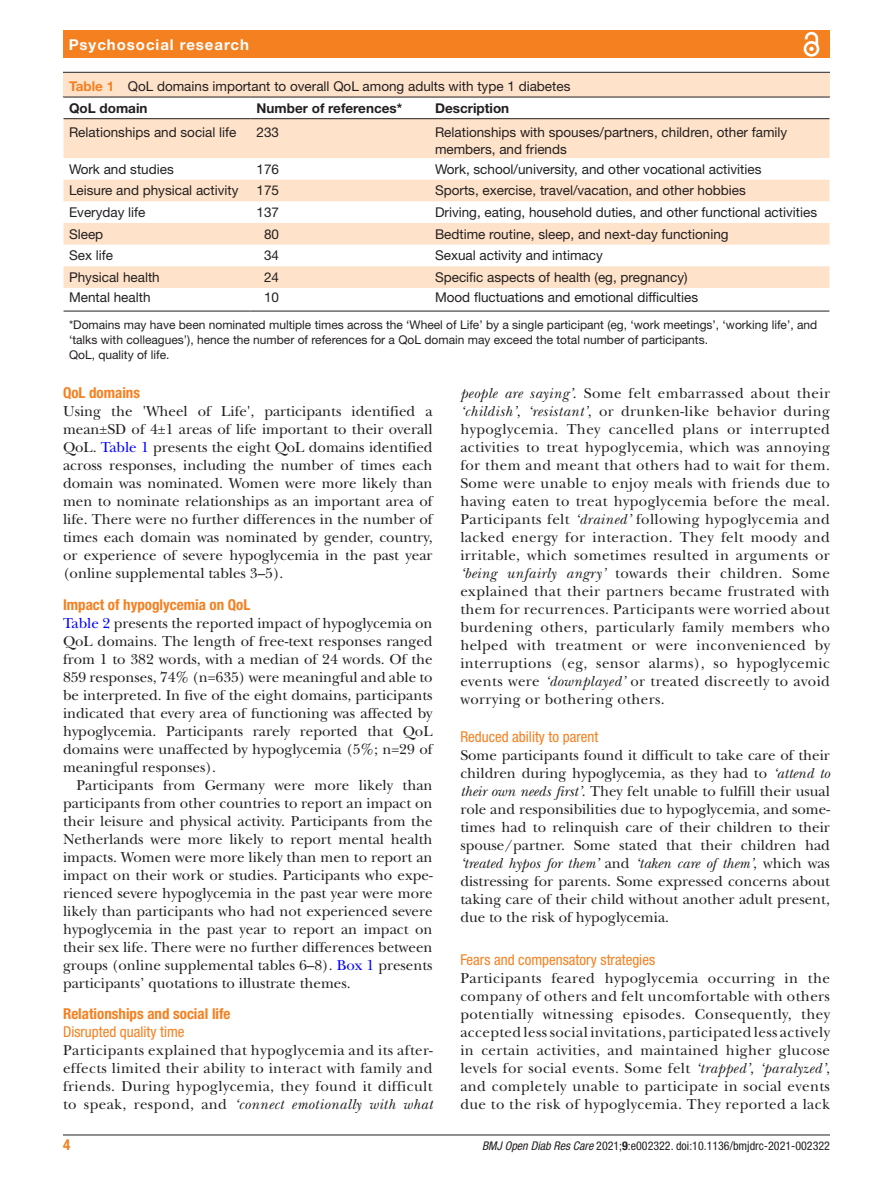
<style>
.page{position:relative;width:893px;height:1191px;background:#fff}
.page>*{position:absolute;margin:0;border:0;box-sizing:border-box;transform-origin:0 0}
.t1{font:15px/18px "New Baskerville";color:#231f20;text-align:justify}
.t2{font:condensed 15px "Helvetica Neue LT Std";color:#f58020}
.t3{font:700 condensed 15px "Helvetica Neue LT Std";color:#f58020}
.t4{font:700 15px "Helvetica Neue LT Std";letter-spacing:.065em;color:#fff}
.t5{font:13.5px/22px "Helvetica Neue LT Std";color:#231f20}
.t6{font:700 13.5px "Helvetica Neue LT Std";color:#231f20}
.t7{font:12px/15px "Helvetica Neue LT Std";color:#231f20}
.t8{font:condensed 12px "Helvetica Neue LT Std";color:#231f20}
.s1{font-weight:700;color:#f58020}
.s2{font-weight:700}
.s3{color:#00f}
.s4{font-style:italic}
</style>
<div class="page">
<hr style="left:63px;top:1134px;width:767px;height:1px;background:#231f20">
<div style="left:63px;top:31px;width:767px;height:27px;background:#f58020"></div>
<svg style="left:803px;top:31px;width:17px;height:26px"></svg>
<div style="left:63px;top:73px;width:767px;height:286px;background:#fee2c9"></div>
<hr style="left:63px;top:72px;width:767px;height:1px;background:#231f20">
<svg style="left:64px;top:98px;width:766px;height:261px;fill:#fff"></svg>
<hr style="left:63px;top:97px;width:187px;height:1px;background:#231f20">
<hr style="left:63px;top:118px;width:188px;height:1px;background:#231f20">
<hr style="left:250px;top:97px;width:179px;height:1px;background:#231f20">
<hr style="left:250px;top:118px;width:179px;height:1px;background:#231f20">
<hr style="left:429px;top:97px;width:401px;height:1px;background:#231f20">
<hr style="left:429px;top:118px;width:401px;height:1px;background:#231f20">
<hr style="left:250px;top:311px;width:179px;height:1px;background:#231f20">
<hr style="left:63px;top:311px;width:188px;height:1px;background:#231f20">
<hr style="left:429px;top:311px;width:401px;height:1px;background:#231f20">
<svg style="left:63px;top:97px;width:1px;height:22px"></svg>
<hr style="left:63px;top:119px;width:1px;height:39px;background:#fff">
<svg style="left:63px;top:158px;width:1px;height:153px"></svg>
<hr style="left:63px;top:311px;width:1px;height:48px;background:#fff">
<hr style="left:69px;top:343px;width:761px;height:1px;background:#fff">
<hr style="left:69px;top:358px;width:761px;height:1px;background:#fff">
<p class="t4" style="left:69px;top:35px;width:182px">Psychosocial research</p>
<p class="t5" style="left:69px;top:75px;width:503px"><span class="s1">Table 1</span> QoL domains important to overall QoL among adults with type 1 diabetes<br><span class="s2">QoL domain</span></p>
<p class="t6" style="left:257px;top:99px;width:147px">Number of references*</p>
<p class="t6" style="left:435px;top:99px;width:76px">Description</p>
<p class="t5" style="left:69px;top:121px;width:169px">Relationships and social life</p>
<p class="t5" style="left:257px;top:121px;width:24px">233</p>
<p class="t5" style="left:435px;top:124px;width:354px;line-height:16.2px">Relationships with spouses/partners, children, other family members, and friends</p>
<p class="t5" style="left:69px;top:158px;width:106px">Work and studies</p>
<p class="t5" style="left:257px;top:158px;width:24px">176</p>
<p class="t5" style="left:435px;top:158px;width:328px">Work, school/university, and other vocational activities</p>
<p class="t5" style="left:69px;top:179px;width:171px">Leisure and physical activity</p>
<p class="t5" style="left:257px;top:179px;width:24px">175</p>
<p class="t5" style="left:435px;top:179px;width:312px">Sports, exercise, travel/vacation, and other hobbies</p>
<p class="t5" style="left:69px;top:201px;width:78px">Everyday life</p>
<p class="t5" style="left:257px;top:201px;width:24px">137</p>
<p class="t5" style="left:435px;top:201px;width:384px">Driving, eating, household duties, and other functional activities</p>
<p class="t5" style="left:69px;top:223px;width:36px">Sleep</p>
<p class="t5" style="left:264px;top:223px;width:17px">80</p>
<p class="t5" style="left:435px;top:223px;width:295px">Bedtime routine, sleep, and next-day functioning</p>
<p class="t5" style="left:69px;top:244px;width:45px">Sex life</p>
<p class="t5" style="left:264px;top:244px;width:17px">34</p>
<p class="t5" style="left:435px;top:244px;width:169px">Sexual activity and intimacy</p>
<p class="t5" style="left:69px;top:266px;width:92px">Physical health</p>
<p class="t5" style="left:264px;top:266px;width:17px">24</p>
<p class="t5" style="left:435px;top:266px;width:254px">Specific aspects of health (eg, pregnancy)</p>
<p class="t5" style="left:69px;top:286px;width:83px">Mental health</p>
<p class="t5" style="left:264px;top:286px;width:17px">10</p>
<p class="t5" style="left:435px;top:286px;width:265px">Mood fluctuations and emotional difficulties</p>
<p class="t7" style="left:69px;top:317px;width:750px">*Domains may have been nominated multiple times across the ‘Wheel of Life’ by a single participant (eg, ‘work meetings’, ‘working life’, and ‘talks with colleagues’), hence the number of references for a QoL domain may exceed the total number of participants.<br>QoL, quality of life.</p>
<p class="t3" style="left:63px;top:384px;width:79px">QoL domains</p>
<p class="t1" style="left:63px;top:402px;width:371px">Using the 'Wheel of Life', participants identified a mean±SD of 4±1 areas of life important to their overall QoL. <span class="s3">Table 1</span> presents the eight QoL domains identified across responses, including the number of times each domain was nominated. Women were more likely than men to nominate relationships as an important area of life. There were no further differences in the number of times each domain was nominated by gender, country, or experience of severe hypoglycemia in the past year (online supplemental tables 3–5).</p>
<p class="t3" style="left:63px;top:595px;width:189px">Impact of hypoglycemia on QoL</p>
<p class="t1" style="left:63px;top:614px;width:371px"><span class="s3">Table 2</span> presents the reported impact of hypoglycemia on QoL domains. The length of free-text responses ranged from 1 to 382 words, with a median of 24 words. Of the 859 responses, 74% (n=635) were meaningful and able to be interpreted. In five of the eight domains, participants indicated that every area of functioning was affected by hypoglycemia. Participants rarely reported that QoL domains were unaffected by hypoglycemia (5%; n=29 of meaningful responses).</p>
<p class="t1" style="left:63px;top:776px;width:371px;text-indent:14px">Participants from Germany were more likely than participants from other countries to report an impact on their leisure and physical activity. Participants from the Netherlands were more likely to report mental health impacts. Women were more likely than men to report an impact on their work or studies. Participants who expe&shy;rienced severe hypoglycemia in the past year were more likely than participants who had not experienced severe hypoglycemia in the past year to report an impact on their sex life. There were no further differences between groups (online supplemental tables 6–8). <span class="s3">Box 1</span> presents participants’ quotations to illustrate themes.</p>
<p class="t3" style="left:63px;top:1005px;width:169px">Relationships and social life</p>
<p class="t2" style="left:63px;top:1023px;width:123px">Disrupted quality time</p>
<p class="t1" style="left:63px;top:1041px;width:371px">Participants explained that hypoglycemia and its after&shy;effects limited their ability to interact with family and friends. During hypoglycemia, they found it difficult to speak, respond, and <span class="s4">‘connect emotionally with what</span></p>
<p class="t1" style="left:460px;top:384px;width:371px"><span class="s4">people are saying’</span>. Some felt embarrassed about their <span class="s4">‘childish’</span>, <span class="s4">‘resistant’</span>, or drunken-like behavior during hypoglycemia. They cancelled plans or interrupted activities to treat hypoglycemia, which was annoying for them and meant that others had to wait for them.<br>Some were unable to enjoy meals with friends due to having eaten to treat hypoglycemia before the meal.<br>Participants felt <span class="s4">‘drained’</span> following hypoglycemia and lacked energy for interaction. They felt moody and irritable, which sometimes resulted in arguments or <span class="s4">‘being unfairly angry’</span> towards their children. Some explained that their partners became frustrated with them for recurrences. Participants were worried about burdening others, particularly family members who helped with treatment or were inconvenienced by interruptions (eg, sensor alarms), so hypoglycemic events were <span class="s4">‘downplayed’</span> or treated discreetly to avoid worrying or bothering others.</p>
<p class="t2" style="left:460px;top:728px;width:139px">Reduced ability to parent</p>
<p class="t1" style="left:460px;top:746px;width:371px">Some participants found it difficult to take care of their children during hypoglycemia, as they had to <span class="s4">‘attend to their own needs first’</span>. They felt unable to fulfill their usual role and responsibilities due to hypoglycemia, and some&shy;times had to relinquish care of their children to their spouse/partner. Some stated that their children had <span class="s4">‘treated hypos for them’</span> and <span class="s4">‘taken care of them’</span>, which was distressing for parents. Some expressed concerns about taking care of their child without another adult present, due to the risk of hypoglycemia.</p>
<p class="t2" style="left:460px;top:951px;width:196px">Fears and compensatory strategies</p>
<p class="t1" style="left:460px;top:969px;width:371px">Participants feared hypoglycemia occurring in the company of others and felt uncomfortable with others potentially witnessing episodes. Consequently, they accepted less social invitations, participated less actively in certain activities, and maintained higher glucose levels for social events. Some felt <span class="s4">‘trapped’</span>, <span class="s4">‘paralyzed’</span>, and completely unable to participate in social events due to the risk of hypoglycemia. They reported a lack</p>
<p class="t3" style="left:63px;top:1135px;width:9px">4</p>
<p class="t8" style="left:482px;top:1138px;width:349px"><span class="s4">BMJ Open Diab Res Care</span> 2021;<span class="s2">9</span>:e002322. doi:10.1136/bmjdrc-2021-002322</p>
</div>
